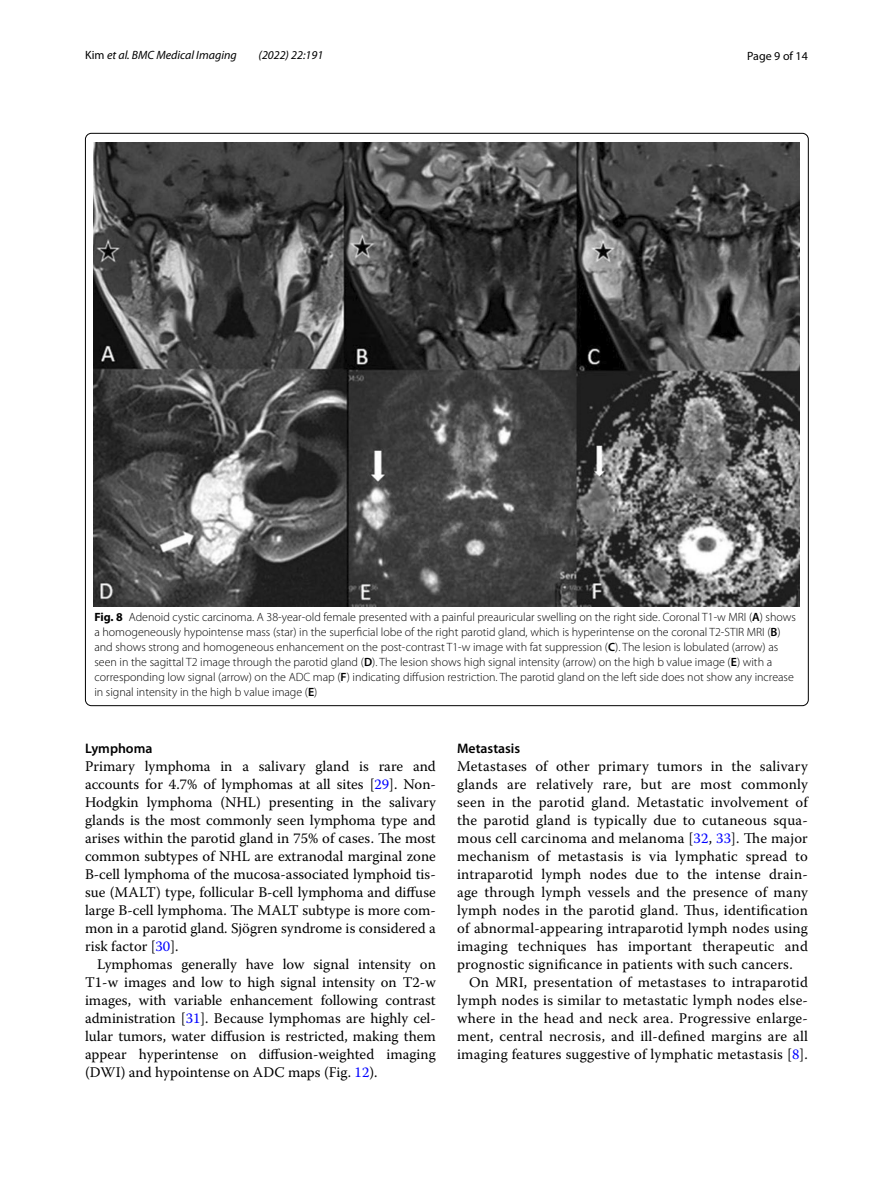
<style>
.page{position:relative;width:893px;height:1187px;background:#fff}
.page>*{position:absolute;margin:0;border:0;box-sizing:border-box;transform-origin:0 0}
.t1{font:14.7px/18px "Warnock Pro";letter-spacing:.01em;color:#000;text-align:justify}
.t2{font:600 13.8px "Myriad Pro";color:#000}
.t3{font:300 12px/15px "Myriad Pro";color:#000}
.t4{font:italic 12px "Myriad Pro";color:#000}
.t5{font:12px "Myriad Pro";color:#000}
.s1{font-style:normal}
.s2{font-weight:700}
.s3{font-weight:600}
.s4{color:#00f}
</style>
<div class="page">
<img style="left:94px;top:142px;width:706px;height:464px">
<p class="t4" style="left:85px;top:48px;width:153px"><span class="s1">Kim</span> et al. BMC Medical Imaging</p>
<p class="t4" style="left:259px;top:48px;width:66px">(2022) 22:191</p>
<p class="t5" style="left:747px;top:48px;width:62px">Page 9 of 14</p>
<p class="t3" style="left:94px;top:610px;width:703px"><span class="s2">Fig. 8</span> Adenoid cystic carcinoma. A 38-year-old female presented with a painful preauricular swelling on the right side. Coronal T1-w MRI (<span class="s3">A</span>) shows a homogeneously hypointense mass (star) in the superficial lobe of the right parotid gland, which is hyperintense on the coronal T2-STIR MRI (<span class="s3">B</span>) and shows strong and homogeneous enhancement on the post-contrast T1-w image with fat suppression (<span class="s3">C</span>). The lesion is lobulated (arrow) as seen in the sagittal T2 image through the parotid gland (<span class="s3">D</span>). The lesion shows high signal intensity (arrow) on the high b value image (<span class="s3">E</span>) with a corresponding low signal (arrow) on the ADC map (<span class="s3">F</span>) indicating diffusion restriction. The parotid gland on the left side does not show any increase in signal intensity in the high b value image (<span class="s3">E</span>)</p>
<p class="t2" style="left:85px;top:739px;width:69px">Lymphoma</p>
<p class="t1" style="left:85px;top:756px;width:352px">Primary lymphoma in a salivary gland is rare and accounts for 4.7% of lymphomas at all sites [<span class="s4">29</span>]. Non-Hodgkin lymphoma (NHL) presenting in the salivary glands is the most commonly seen lymphoma type and arises within the parotid gland in 75% of cases. The most common subtypes of NHL are extranodal marginal zone B-cell lymphoma of the mucosa-associated lymphoid tis&shy;sue (MALT) type, follicular B-cell lymphoma and diffuse large B-cell lymphoma. The MALT subtype is more com&shy;mon in a parotid gland. Sjögren syndrome is considered a risk factor [<span class="s4">30</span>].</p>
<p class="t1" style="left:85px;top:954px;width:352px;text-indent:12px">Lymphomas generally have low signal intensity on T1-w images and low to high signal intensity on T2-w images, with variable enhancement following contrast administration [<span class="s4">31</span>]. Because lymphomas are highly cel&shy;lular tumors, water diffusion is restricted, making them appear hyperintense on diffusion-weighted imaging (DWI) and hypointense on ADC maps (Fig. <span class="s4">12</span>).</p>
<p class="t2" style="left:457px;top:739px;width:65px">Metastasis</p>
<p class="t1" style="left:457px;top:756px;width:352px">Metastases of other primary tumors in the salivary glands are relatively rare, but are most commonly seen in the parotid gland. Metastatic involvement of the parotid gland is typically due to cutaneous squa&shy;mous cell carcinoma and melanoma [<span class="s4">32</span>, <span class="s4">33</span>]. The major mechanism of metastasis is via lymphatic spread to intraparotid lymph nodes due to the intense drain&shy;age through lymph vessels and the presence of many lymph nodes in the parotid gland. Thus, identification of abnormal‑appearing intraparotid lymph nodes using imaging techniques has important therapeutic and prognostic significance in patients with such cancers.</p>
<p class="t1" style="left:457px;top:972px;width:352px;text-indent:12px">On MRI, presentation of metastases to intraparotid lymph nodes is similar to metastatic lymph nodes else&shy;where in the head and neck area. Progressive enlarge&shy;ment, central necrosis, and ill‑defined margins are all imaging features suggestive of lymphatic metastasis [<span class="s4">8</span>].</p>
</div>
